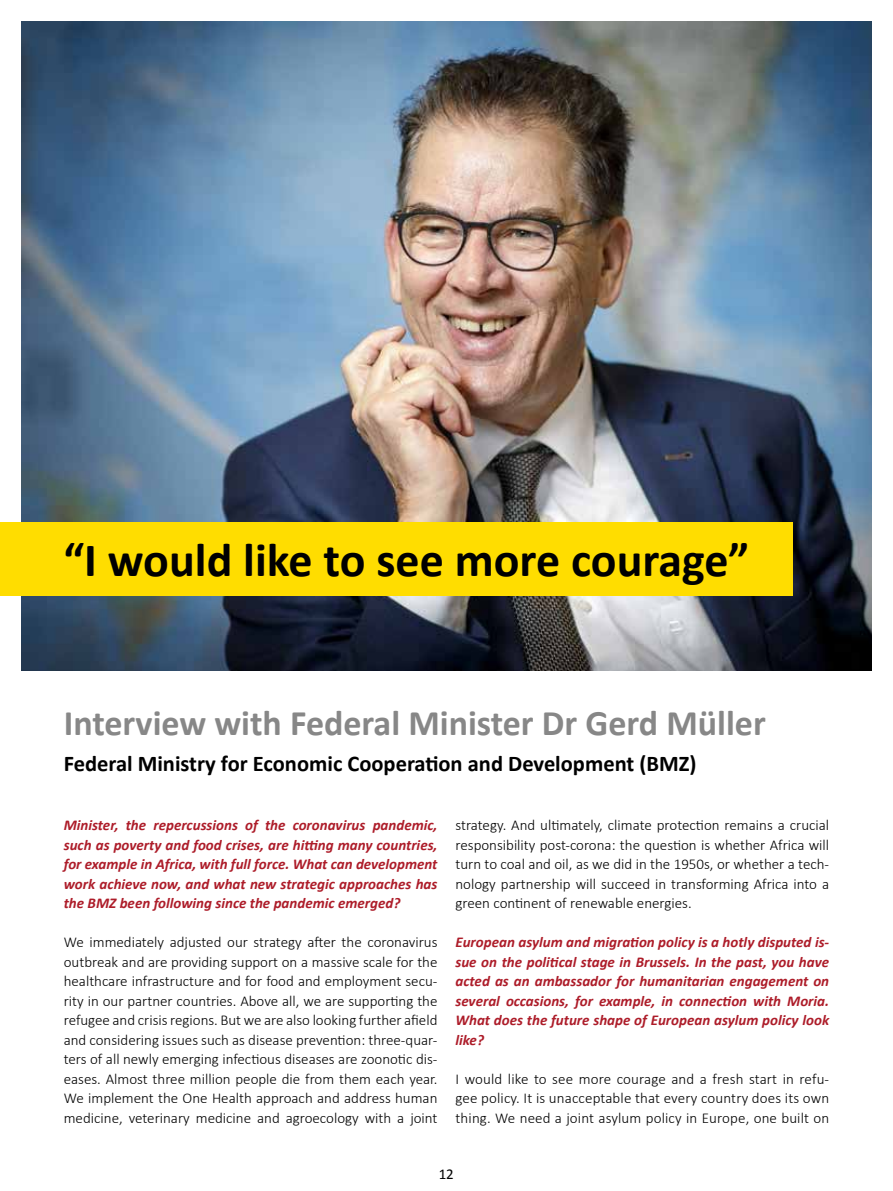
<style>
.page{position:relative;width:893px;height:1191px;background:#fff}
.page>*{position:absolute;margin:0;border:0;box-sizing:border-box;transform-origin:0 0}
.t1{font:700 48px "Calibri";color:#000}
.t2{font:700 36px "Calibri";color:#878787}
.t3{font:700 22.5px "Calibri";color:#000}
.t4{font:300 15px/19.5px "Calibri";color:#000;text-align:justify}
.t5{font:italic 700 15px/19.5px "Calibri";color:#ad1c29;text-align:justify}
.t6{font:15px "Calibri";color:#000}
</style>
<div class="page">
<img style="left:21px;top:21px;width:851px;height:649px">
<div style="left:0;top:522px;width:792px;height:73px;background:#fd0"></div>
<h1 class="t1" style="left:63px;top:529px;width:688px">“I would like to see more courage”</h1>
<h2 class="t2" style="left:64px;top:700px;width:704px">Interview with Federal Minister Dr Gerd Müller</h2>
<h3 class="t3" style="left:64px;top:749px;width:634px">Federal Ministry for Economic Cooperation and Development (BMZ)</h3>
<p class="t5" style="left:64px;top:815px;width:375px">Minister, the repercussions of the coronavirus pandemic, such as poverty and food crises, are hitting many countries, for example in Africa, with full force. What can development work achieve now, and what new strategic approaches has the BMZ been following since the pandemic emerged?</p>
<p class="t4" style="left:64px;top:932px;width:375px">We immediately adjusted our strategy after the coronavirus outbreak and are providing support on a massive scale for the healthcare infrastructure and for food and employment secu&shy;rity in our partner countries. Above all, we are supporting the refugee and crisis regions. But we are also looking further afield and considering issues such as disease prevention: three-quar&shy;ters of all newly emerging infectious diseases are zoonotic dis&shy;eases. Almost three million people die from them each year.<br>We implement the One Health approach and address human medicine, veterinary medicine and agroecology with a joint</p>
<p class="t4" style="left:455px;top:815px;width:375px">strategy. And ultimately, climate protection remains a crucial responsibility post-corona: the question is whether Africa will turn to coal and oil, as we did in the 1950s, or whether a tech&shy;nology partnership will succeed in transforming Africa into a green continent of renewable energies.</p>
<p class="t5" style="left:455px;top:932px;width:375px">European asylum and migration policy is a hotly disputed is&shy;sue on the political stage in Brussels. In the past, you have acted as an ambassador for humanitarian engagement on several occasions, for example, in connection with Moria.<br>What does the future shape of European asylum policy look like?</p>
<p class="t4" style="left:455px;top:1068px;width:375px">I would like to see more courage and a fresh start in refu&shy;gee policy. It is unacceptable that every country does its own thing. We need a joint asylum policy in Europe, one built on</p>
<p class="t6" style="left:439px;top:1164px;width:17px">12</p>
</div>
